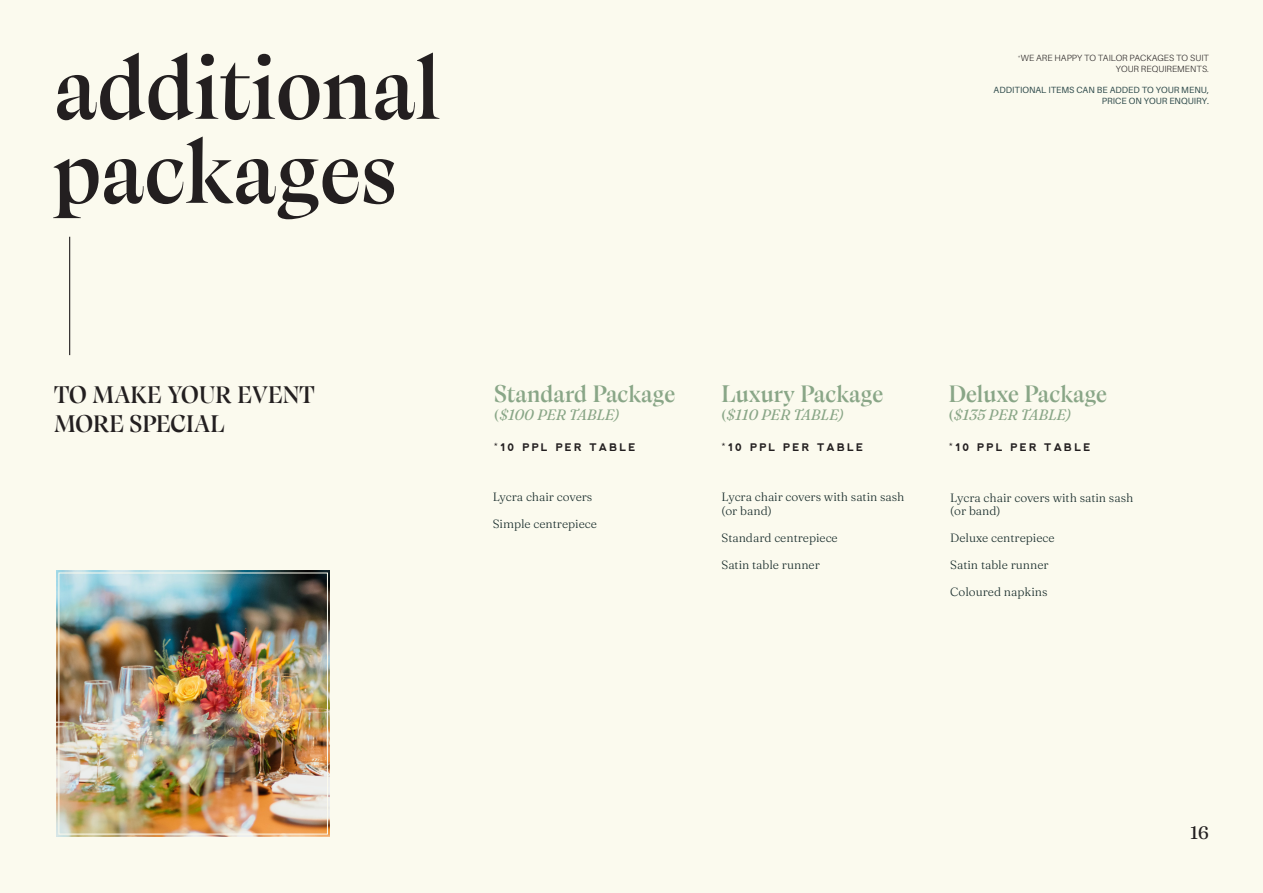
<style>
.page{position:relative;width:1263px;height:893px;background:#fbfaee}
.page>*{position:absolute;margin:0;border:0;box-sizing:border-box;transform-origin:0 0}
.Heading{font:600 90px "Calvino Grande Trial";color:#231f20}
.t1{font:600 24px "Calvino Grande Trial";color:#89a687}
.Subheading{font:600 24px "Calvino Grande Trial";color:#231f20}
.t2{font:900 18px "Fraunces 9 pt";color:#231f20}
.t3{font:italic 900 15px "Fraunces 9 pt";color:#89a687}
.Text{font:900 12px "Fraunces 9 pt";color:#182c2b}
.t4{font:700 10.5px "nevis";letter-spacing:.2em;color:#231f20}
.t5{font:9px "Aileron";color:#2f4b4c}
.t6{font:300 9px "Aileron";letter-spacing:.01em;color:#231f20}
.s1{font-family:"Calvino Grande Trial";font-weight:600;font-style:normal}
</style>
<div class="page">
<img style="left:56px;top:570px;width:274px;height:267px">
<div style="left:58px;top:572px;width:270px;height:262px;border:1px solid #fbfaee"></div>
<hr style="left:69px;top:237px;width:1px;height:118px;background:#231f20">
<p class="Heading" style="left:54px;top:21px;width:388px">additional</p>
<p class="Heading" style="left:54px;top:105px;width:344px">packages</p>
<p class="t6" style="left:1018px;top:53px;width:193px"><sup>*</sup>WE ARE HAPPY TO TAILOR PACKAGES TO SUIT</p>
<p class="t6" style="left:1116px;top:64px;width:95px">YOUR REQUIREMENTS.</p>
<p class="t5" style="left:993px;top:85px;width:217px">ADDITIONAL ITEMS CAN BE ADDED TO YOUR MENU,</p>
<p class="t5" style="left:1102px;top:96px;width:109px">PRICE ON YOUR ENQUIRY.</p>
<p class="Subheading" style="left:54px;top:377px;width:262px">TO MAKE YOUR EVENT</p>
<p class="Subheading" style="left:54px;top:405px;width:172px">MORE SPECIAL</p>
<p class="t1" style="left:494px;top:376px;width:183px">Standard Package</p>
<p class="t3" style="left:494px;top:403px;width:127px"><span class="s1">(</span>$100 PER TABLE)</p>
<p class="t1" style="left:721px;top:376px;width:163px">Luxury Package</p>
<p class="t3" style="left:721px;top:403px;width:124px"><span class="s1">(</span>$110 PER TABLE)</p>
<p class="t1" style="left:949px;top:376px;width:160px">Deluxe Package</p>
<p class="t3" style="left:949px;top:403px;width:124px"><span class="s1">(</span>$135 PER TABLE)</p>
<p class="t4" style="left:494px;top:442px;width:143px">*10 PPL PER TABLE</p>
<p class="t4" style="left:721px;top:442px;width:143px">*10 PPL PER TABLE</p>
<p class="t4" style="left:949px;top:442px;width:143px">*10 PPL PER TABLE</p>
<p class="Text" style="left:493px;top:487px;width:101px">Lycra chair covers</p>
<p class="Text" style="left:493px;top:514px;width:106px">Simple centrepiece</p>
<p class="Text" style="left:721px;top:487px;width:184px">Lycra chair covers with satin sash</p>
<p class="Text" style="left:721px;top:501px;width:52px">(or band)</p>
<p class="Text" style="left:721px;top:528px;width:118px">Standard centrepiece</p>
<p class="Text" style="left:721px;top:555px;width:100px">Satin table runner</p>
<p class="Text" style="left:950px;top:488px;width:184px">Lycra chair covers with satin sash</p>
<p class="Text" style="left:950px;top:502px;width:52px">(or band)</p>
<p class="Text" style="left:950px;top:529px;width:106px">Deluxe centrepiece</p>
<p class="Text" style="left:950px;top:556px;width:100px">Satin table runner</p>
<p class="Text" style="left:950px;top:583px;width:99px">Coloured napkins</p>
<h3 class="t2" style="left:1190px;top:819px;width:20px">16</h3>
</div>
